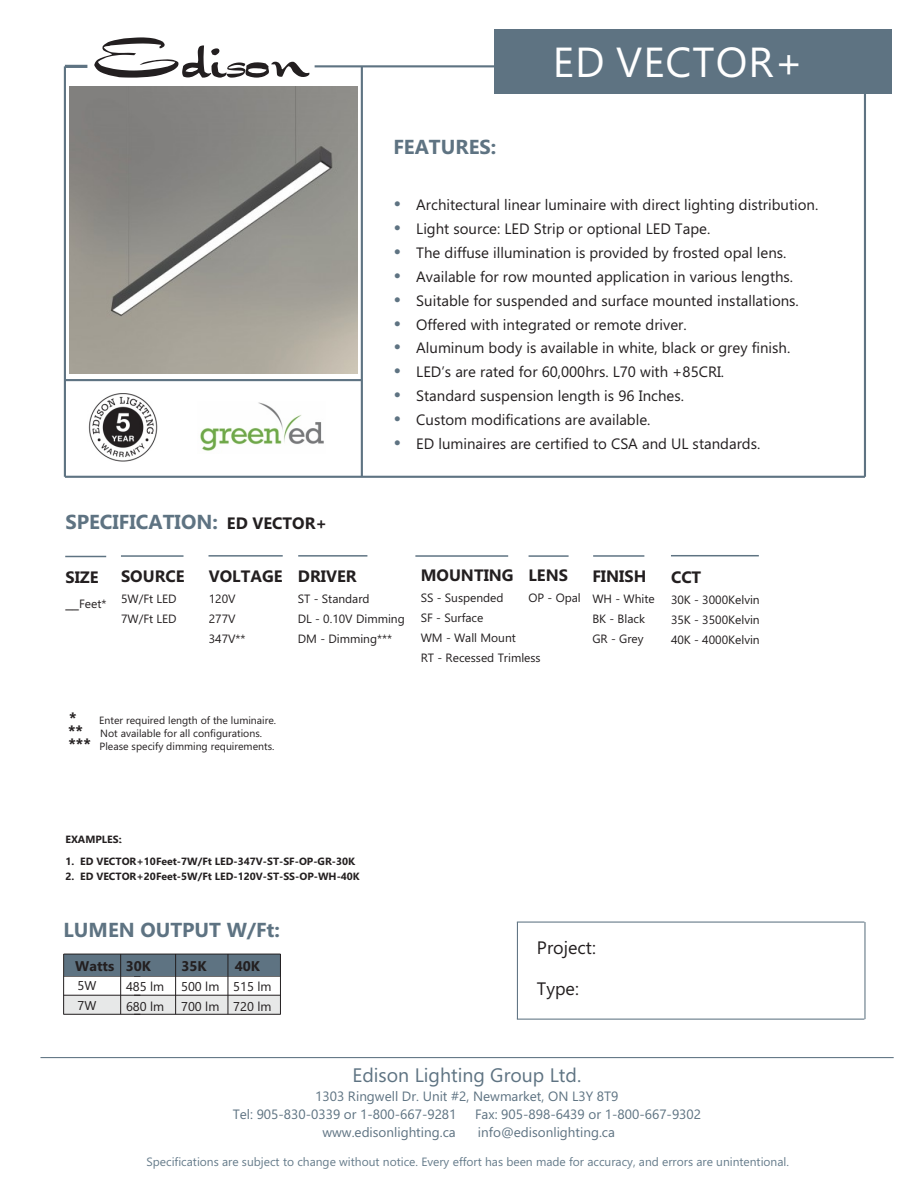
<style>
.page{position:relative;width:918px;height:1188px;background:#fff}
.page>*{position:absolute;margin:0;border:0;box-sizing:border-box;transform-origin:0 0}
.t1{font:52.8px "Dragonwick";letter-spacing:-.035em;color:#231f20}
.t2{font:42px "Ebrima";letter-spacing:.025em;color:#fff}
.t3{font:700 20.25px "Ebrima";color:#5e7382}
.t4{font:19.5px "Ebrima";color:#5e7382}
.t5{font:18px "Ebrima";color:#231f20}
.t6{font:700 16.5px "Ebrima";color:#231f20}
.t7{font:15px/24px "Ebrima";color:#231f20}
.t8{font:700 14.1px "Ebrima";color:#231f20}
.t9{font:13.5px/18px "Ebrima";color:#5e7382}
.t10{font:12.75px/19.8px "Ebrima";color:#231f20}
.t11{font:12px/20px "Ebrima";color:#231f20}
.t12{font:12px "Ebrima";color:#667c8b}
.t13{font:700 10.5px "Ebrima";color:#231f20}
.t14{font:10.5px "Ebrima";color:#231f20}
.s1{font-weight:700;font-size:16.5px}
.s2{font-weight:400}
</style>
<div class="page">
<hr style="left:315px;top:65px;width:218px;height:2px;background:#5e7382">
<hr style="left:65px;top:476px;width:800px;height:2px;background:#5e7382">
<hr style="left:64px;top:66px;width:2px;height:411px;background:#5e7382">
<hr style="left:65px;top:65px;width:22px;height:3px;background:#5e7382">
<hr style="left:361px;top:66px;width:2px;height:411px;background:#5e7382">
<hr style="left:864px;top:66px;width:2px;height:411px;background:#5e7382">
<hr style="left:65px;top:379px;width:297px;height:2px;background:#5e7382">
<div style="left:494px;top:30px;width:398px;height:64px;background:#5e7382"></div>
<hr style="left:517px;top:922px;width:347px;height:1px;background:#5e7382">
<hr style="left:517px;top:1019px;width:347px;height:1px;background:#5e7382">
<hr style="left:517px;top:922px;width:1px;height:97px;background:#5e7382">
<hr style="left:864px;top:922px;width:2px;height:97px;background:#5e7382">
<hr style="left:40px;top:1057px;width:854px;height:1px;background:#5e7382">
<img style="left:200px;top:402px;width:124px;height:49px">
<img style="left:88px;top:393px;width:70px;height:68px">
<hr style="left:415px;top:555px;width:93px;height:2px;background:#5e7382">
<hr style="left:529px;top:555px;width:40px;height:2px;background:#5e7382">
<hr style="left:671px;top:555px;width:88px;height:1px;background:#5e7382">
<hr style="left:593px;top:555px;width:51px;height:2px;background:#5e7382">
<hr style="left:121px;top:555px;width:63px;height:2px;background:#5e7382">
<hr style="left:209px;top:555px;width:74px;height:2px;background:#5e7382">
<hr style="left:298px;top:555px;width:69px;height:2px;background:#5e7382">
<hr style="left:65px;top:556px;width:41px;height:1px;background:#5e7382">
<div style="left:63px;top:995px;width:217px;height:19px;background:#e7e8e8"></div>
<hr style="left:64px;top:995px;width:216px;height:1px;background:#231f20">
<hr style="left:64px;top:976px;width:216px;height:1px;background:#231f20">
<div style="left:64px;top:954px;width:216px;height:22px;background:#5e7382"></div>
<hr style="left:63px;top:954px;width:1px;height:60px;background:#231f20">
<hr style="left:120px;top:954px;width:1px;height:60px;background:#231f20">
<hr style="left:64px;top:1014px;width:216px;height:1px;background:#231f20">
<hr style="left:175px;top:954px;width:1px;height:60px;background:#231f20">
<hr style="left:228px;top:954px;width:1px;height:60px;background:#231f20">
<hr style="left:280px;top:954px;width:1px;height:60px;background:#231f20">
<hr style="left:64px;top:954px;width:216px;height:1px;background:#231f20">
<img style="left:70px;top:86px;width:287px;height:287px">
<h1 class="t1" style="left:90px;top:37px;width:222px">Edison</h1>
<h2 class="t2" style="left:553px;top:46px;width:252px">ED VECTOR+</h2>
<h3 class="t3" style="left:393px;top:139px;width:104px">FEATURES:</h3>
<p class="t7" style="left:416px;top:194px;width:404px">Architectural linear luminaire with direct lighting distribution.<br>Light source: LED Strip or optional LED Tape.<br>The diffuse illumination is provided by frosted opal lens.<br>Available for row mounted application in various lengths.<br>Suitable for suspended and surface mounted installations.<br>Offered with integrated or remote driver.<br>Aluminum body is available in white, black or grey finish.<br>LED’s are rated for 60,000hrs. L70 with +85CRI.</p>
<p class="t7" style="left:416px;top:409px;width:346px">Custom modifications are available.<br>ED luminaires are certified to CSA and UL standards.</p>
<p class="t7" style="left:416px;top:385px;width:269px">Standard suspension length is 96 Inches.</p>
<h3 class="t3" style="left:65px;top:514px;width:154px">SPECIFICATION:</h3>
<p class="t6" style="left:227px;top:517px;width:102px">ED VECTOR+</p>
<p class="t6" style="left:65px;top:570px;width:35px">SIZE</p>
<p class="t11" style="left:65px;top:595px;width:43px"><span class="s1">__</span>Feet*</p>
<p class="t6" style="left:121px;top:570px;width:65px">SOURCE</p>
<p class="t11" style="left:121px;top:590px;width:57px">5W/Ft LED<br>7W/Ft LED</p>
<p class="t6" style="left:209px;top:570px;width:75px">VOLTAGE</p>
<p class="t11" style="left:209px;top:590px;width:38px">120V<br>277V<br>347V**</p>
<p class="t6" style="left:298px;top:569px;width:60px">DRIVER</p>
<p class="t11" style="left:298px;top:590px;width:108px">ST - Standard<br>DL - 0.10V Dimming<br>DM - Dimming***</p>
<p class="t6" style="left:421px;top:569px;width:94px">MOUNTING</p>
<p class="t11" style="left:421px;top:589px;width:121px">SS - Suspended<br>SF - Surface<br>WM - Wall Mount<br>RT - Recessed Trimless</p>
<p class="t6" style="left:529px;top:569px;width:41px">LENS</p>
<p class="t11" style="left:529px;top:589px;width:54px">OP - Opal</p>
<p class="t6" style="left:592px;top:570px;width:55px">FINISH</p>
<p class="t11" style="left:592px;top:590px;width:64px">WH - White<br>BK - Black<br>GR - Grey</p>
<p class="t6" style="left:671px;top:570px;width:32px">CCT</p>
<p class="t11" style="left:671px;top:591px;width:90px;text-align:justify">30K - 3000Kelvin 35K - 3500Kelvin 40K - 4000Kelvin</p>
<p class="t14" style="left:69px;top:716px;width:209px"><span class="s1">*</span> Enter required length of the luminaire.</p>
<p class="t14" style="left:68px;top:742px;width:208px"><span class="s1">***</span> Please specify dimming requirements.</p>
<p class="t6" style="left:68px;top:725px;width:17px">**</p>
<p class="t14" style="left:100px;top:729px;width:163px">Not available for all configurations.</p>
<p class="t13" style="left:65px;top:835px;width:58px">EXAMPLES:<span class="s2">.</span></p>
<p class="t13" style="left:65px;top:857px;width:292px">1. ED VECTOR+10Feet-7W/Ft LED-347V-ST-SF-OP-GR-30K<span class="s2">.</span></p>
<p class="t13" style="left:65px;top:872px;width:296px">2. ED VECTOR+20Feet-5W/Ft LED-120V-ST-SS-OP-WH-40K</p>
<h3 class="t3" style="left:64px;top:922px;width:218px">LUMEN OUTPUT W/Ft:</h3>
<p class="t8" style="left:75px;top:960px;width:77px">Watts 30K</p>
<p class="t8" style="left:181px;top:960px;width:27px">35K</p>
<p class="t8" style="left:235px;top:960px;width:27px">40K</p>
<p class="t10" style="left:78px;top:997px;width:20px">7W</p>
<p class="t10" style="left:126px;top:998px;width:40px">680 lm</p>
<p class="t10" style="left:78px;top:977px;width:20px">5W</p>
<p class="t10" style="left:126px;top:978px;width:40px">485 lm</p>
<p class="t10" style="left:181px;top:978px;width:40px">500 lm<br>700 lm</p>
<p class="t10" style="left:233px;top:978px;width:40px">515 lm<br>720 lm</p>
<p class="t5" style="left:537px;top:941px;width:60px">Project:</p>
<p class="t5" style="left:537px;top:982px;width:44px">Type:</p>
<h3 class="t4" style="left:353px;top:1068px;width:230px">Edison Lighting Group Ltd.</h3>
<p class="t9" style="left:233px;top:1089px;width:387px;text-indent:83px">1303 Ringwell Dr. Unit #2, Newmarket, ON L3Y 8T9<br>Tel: 905-830-0339 or 1-800-667-9281</p>
<p class="t9" style="left:475px;top:1107px;width:228px">Fax: 905-898-6439 or 1-800-667-9302</p>
<p class="t9" style="left:322px;top:1125px;width:135px">www.edisonlighting.ca</p>
<p class="t9" style="left:478px;top:1125px;width:139px">info@edisonlighting.ca</p>
<p class="t12" style="left:147px;top:1157px;width:644px">Specifications are subject to change without notice. Every effort has been made for accuracy, and errors are unintentional.</p>
</div>
